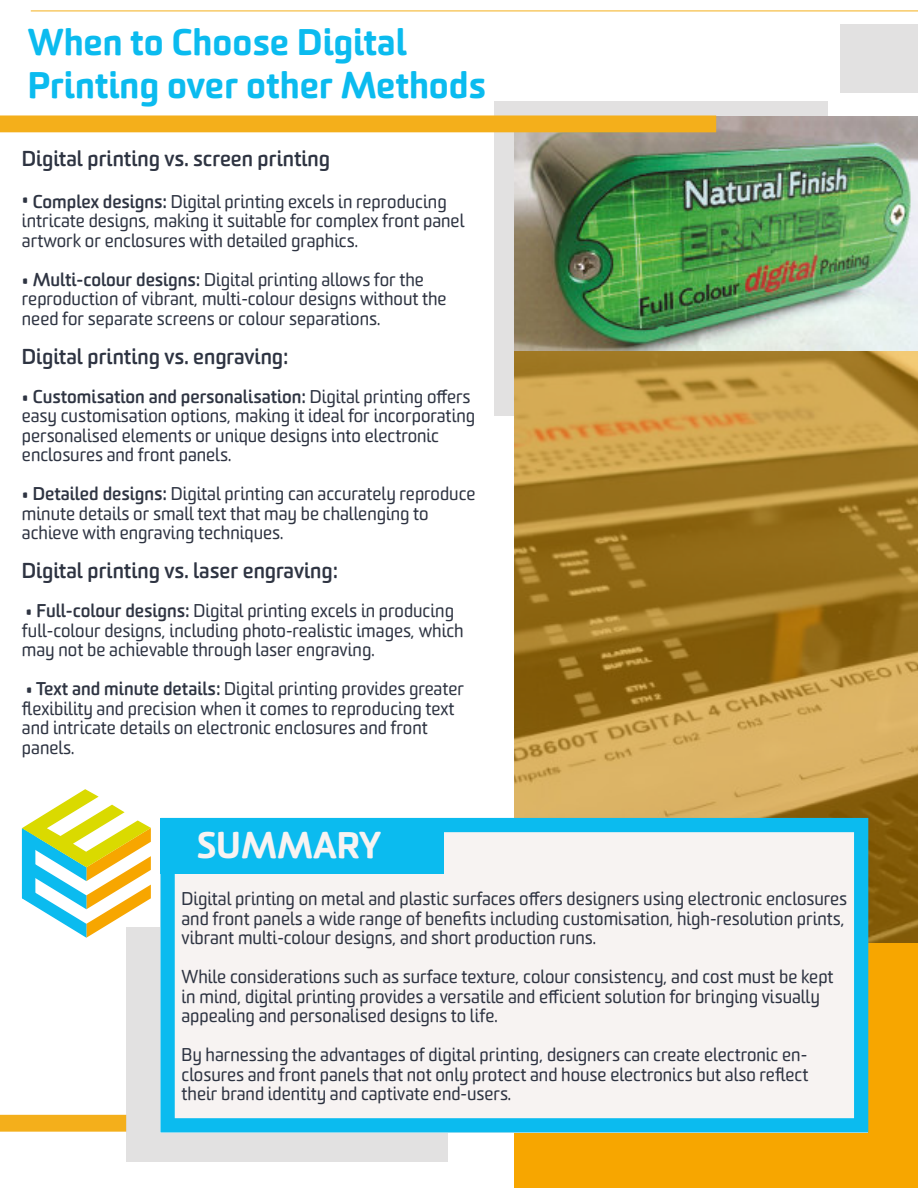
<style>
.page{position:relative;width:918px;height:1188px;background:#fff}
.page>*{position:absolute;margin:0;border:0;box-sizing:border-box;transform-origin:0 0}
.t1{font:900 36px/43.2px "Sommet Rounded";color:#0bbbef}
.t2{font:900 36px "Sommet Rounded";color:#f7f3f2}
.t3{font:700 21px "Sommet Rounded";color:#2e3442}
.t4{font:18px/19.5px "Sommet Rounded";color:#2e3442}
.s1{font-weight:700}
</style>
<div class="page">
<svg style="left:0;top:1114px;width:126px;height:18px;background:#f4b429"></svg>
<div style="left:494px;top:101px;width:334px;height:315px;background:#e2e1e1"></div>
<div style="left:841px;top:24px;width:77px;height:68px;background:#e2e1e1"></div>
<div style="left:514px;top:255px;width:404px;height:933px;background:#f7a600"></div>
<img style="left:514px;top:350px;width:404px;height:592px">
<svg style="left:22px;top:789px;width:129px;height:149px"></svg>
<img style="left:514px;top:116px;width:404px;height:234px">
<hr style="left:31px;top:11px;width:887px;height:1px;background:#f4af1b">
<div style="left:126px;top:927px;width:322px;height:235px;background:#e2e1e1"></div>
<svg style="left:161px;top:818px;width:707px;height:314px;fill:#f7f3f2"></svg>
<div style="left:161px;top:818px;width:283px;height:55px;background:#0bbbef"></div>
<div style="left:0;top:115px;width:716px;height:17px;background:#f4af1b"></div>
<h1 class="t1" style="left:28px;top:24px;width:460px">When to Choose Digital<br>Printing over other Methods</h1>
<p class="t3" style="left:22px;top:150px;width:310px">Digital printing vs. screen printing</p>
<p class="t4" style="left:22px;top:194px;width:444px"><sup>•</sup> <span class="s1">Complex designs:</span> Digital printing excels in reproducing intricate designs, making it suitable for complex front panel artwork or enclosures with detailed graphics.</p>
<p class="t4" style="left:22px;top:272px;width:426px"><span class="s1">• Multi-colour designs:</span> Digital printing allows for the reproduction of vibrant, multi-colour designs without the need for separate screens or colour separations.</p>
<p class="t3" style="left:22px;top:348px;width:268px">Digital printing vs. engraving:</p>
<p class="t4" style="left:22px;top:389px;width:455px"><span class="s1">• Customisation and personalisation:</span> Digital printing offers easy customisation options, making it ideal for incorporating personalised elements or unique designs into electronic enclosures and front panels.</p>
<p class="t4" style="left:22px;top:486px;width:455px"><span class="s1">• Detailed designs:</span> Digital printing can accurately reproduce minute details or small text that may be challenging to achieve with engraving techniques.</p>
<p class="t3" style="left:22px;top:563px;width:318px">Digital printing vs. laser engraving:</p>
<p class="t4" style="left:22px;top:603px;width:443px"><span class="s1">• Full-colour designs:</span> Digital printing excels in producing full-colour designs, including photo-realistic images, which may not be achievable through laser engraving.</p>
<p class="t4" style="left:22px;top:681px;width:444px"><span class="s1">• Text and minute details:</span> Digital printing provides greater flexibility and precision when it comes to reproducing text and intricate details on electronic enclosures and front panels.</p>
<h1 class="t2" style="left:197px;top:831px;width:186px">SUMMARY</h1>
<p class="t4" style="left:182px;top:891px;width:667px;text-align:justify">Digital printing on metal and plastic surfaces offers designers using electronic enclosures and front panels a wide range of benefits including customisation, high-resolution prints, vibrant multi-colour designs, and short production runs.</p>
<p class="t4" style="left:182px;top:969px;width:654px">While considerations such as surface texture, colour consistency, and cost must be kept in mind, digital printing provides a versatile and efficient solution for bringing visually appealing and personalised designs to life.</p>
<p class="t4" style="left:182px;top:1047px;width:629px;text-align:justify">By harnessing the advantages of digital printing, designers can create electronic en&shy;closures and front panels that not only protect and house electronics but also reflect their brand identity and captivate end-users.</p>
</div>
